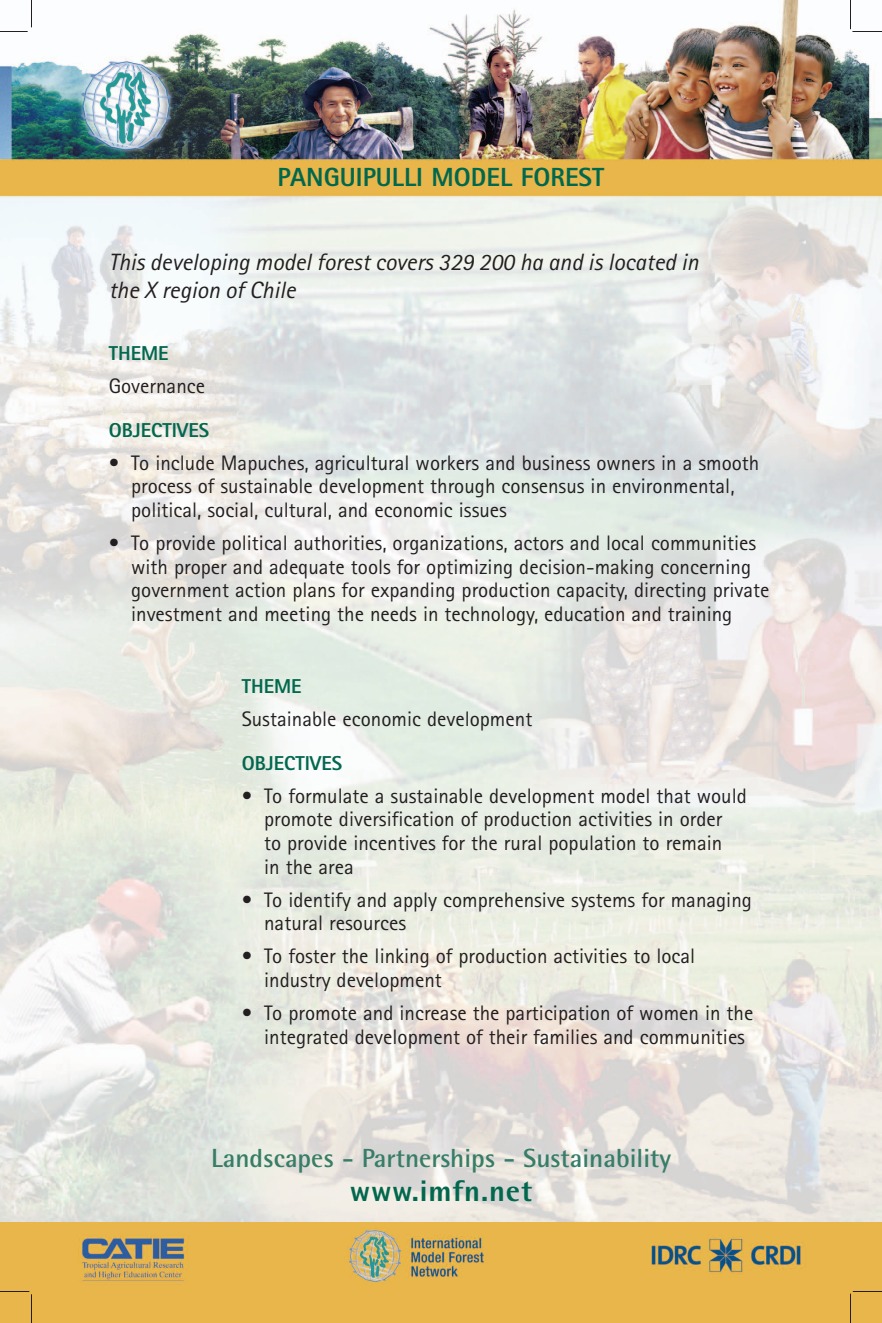
<style>
.page{position:relative;width:882px;height:1323px;background:#fff}
.page>*{position:absolute;margin:0;border:0;box-sizing:border-box;transform-origin:0 0}
.t1{font:800 29.75px "Rotis Semi Sans";letter-spacing:.03em;color:#01674d}
.t2{font:700 26.25px "Rotis Semi Sans";color:#377d67}
.t3{font:800 26.25px "Rotis Sans Serif";color:#01674d}
.t4{font:italic 23.62px/28px "Rotis Sans Serif";color:#231f20}
.t5{font:21px/23.6px "Rotis Sans Serif";color:#231f20}
.t6{font:800 20.12px "Rotis Sans Serif";color:#01674d}
</style>
<div class="page">
<img style="left:0;top:0;width:882px;height:1222px">
<img style="left:0;top:1222px;width:882px;height:101px">
<svg style="left:0;top:0;width:32px;height:32px"></svg>
<svg style="left:0;top:1291px;width:32px;height:32px"></svg>
<svg style="left:850px;top:1291px;width:32px;height:32px"></svg>
<svg style="left:850px;top:0;width:1px;height:29px"></svg>
<hr style="left:852px;top:31px;width:30px;height:1px;background:#231f20">
<p class="t3" style="left:278px;top:168px;width:328px">PANGUIPULLI MODEL FOREST</p>
<p class="t4" style="left:109px;top:250px;width:591px">This developing model forest covers 329 200 ha and is located in the X region of Chile</p>
<p class="t6" style="left:109px;top:346px;width:62px">THEME</p>
<p class="t5" style="left:109px;top:376px;width:98px">Governance</p>
<p class="t6" style="left:109px;top:423px;width:102px">OBJECTIVES</p>
<p class="t5" style="left:131px;top:453px;width:630px;text-indent:-22px">• To include Mapuches, agricultural workers and business owners in a smooth process of sustainable development through consensus in environmental, political, social, cultural, and economic issues</p>
<p class="t5" style="left:131px;top:533px;width:640px;text-indent:-22px">• To provide political authorities, organizations, actors and local communities with proper and adequate tools for optimizing decision-making concerning government action plans for expanding production capacity, directing private investment and meeting the needs in technology, education and training</p>
<p class="t6" style="left:242px;top:679px;width:62px">THEME</p>
<p class="t5" style="left:242px;top:709px;width:292px">Sustainable economic development</p>
<p class="t6" style="left:242px;top:756px;width:102px">OBJECTIVES</p>
<p class="t5" style="left:264px;top:786px;width:484px;text-indent:-22px">• To formulate a sustainable development model that would promote diversification of production activities in order<br>to provide incentives for the rural population to remain<br>in the area</p>
<p class="t5" style="left:264px;top:890px;width:489px;text-indent:-22px">• To identify and apply comprehensive systems for managing natural resources</p>
<p class="t5" style="left:264px;top:947px;width:433px;text-indent:-22px">• To foster the linking of production activities to local industry development</p>
<p class="t5" style="left:264px;top:1003px;width:491px;text-indent:-22px">• To promote and increase the participation of women in the integrated development of their families and communities</p>
<p class="t2" style="left:211px;top:1149px;width:461px">Landscapes - Partnerships - Sustainability</p>
<h1 class="t1" style="left:350px;top:1181px;width:184px">www.imfn.net</h1>
</div>
